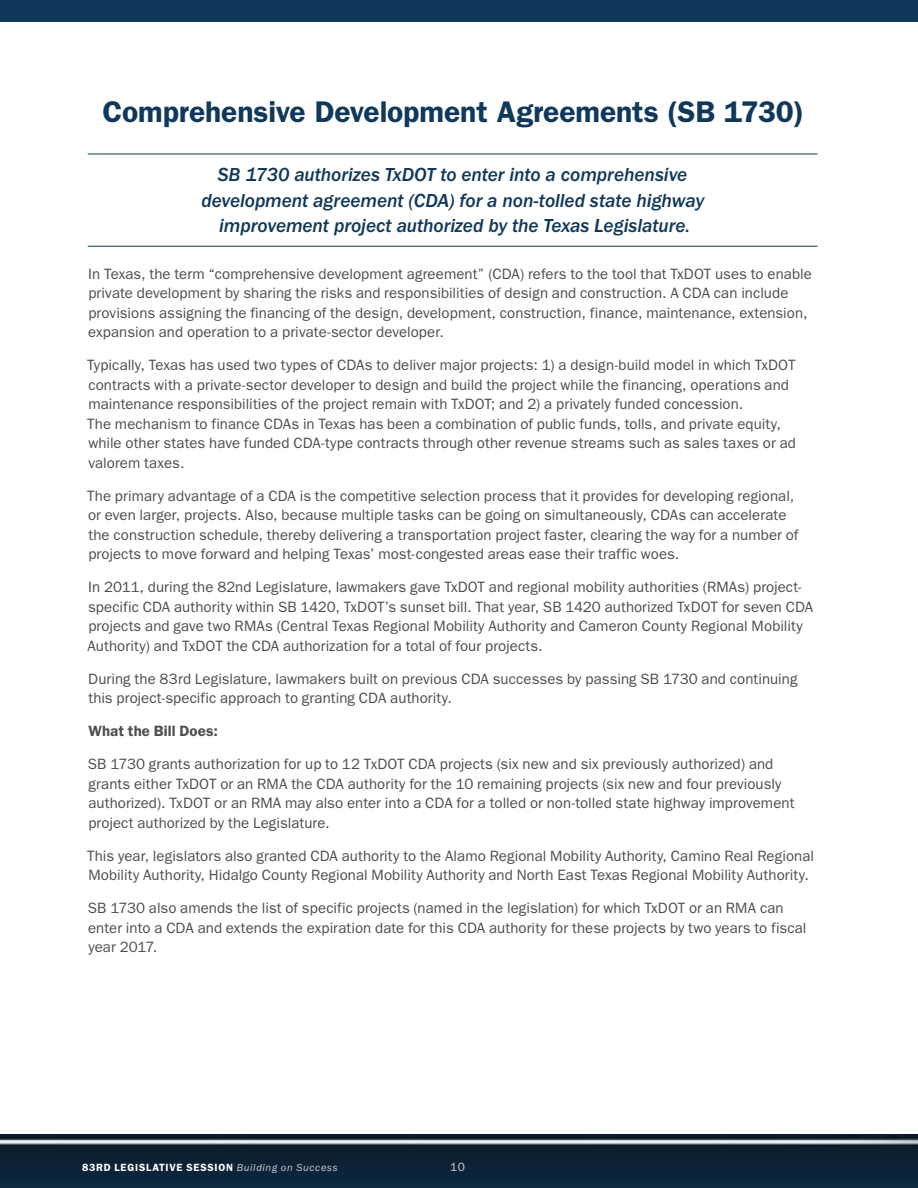
<style>
.page{position:relative;width:918px;height:1188px;background:#fff}
.page>*{position:absolute;margin:0;border:0;box-sizing:border-box;transform-origin:0 0}
.t1{font:600 30px "ITC Franklin Gothic Std";letter-spacing:-.005em;color:#10385a}
.t2{font:19.5px/25.5px "ITC Franklin Gothic Std Med It";letter-spacing:-.005em;color:#10385a;text-align:center}
.t3{font:15px/19.5px "ITC Franklin Gothic Std";letter-spacing:.005em;color:#4d4d4f}
.t4{font:600 15px "ITC Franklin Gothic Std";letter-spacing:.01em;color:#4d4d4f}
.t5{font:12px "ITC Franklin Gothic Std";color:#cfd1d2}
.t6{font:600 10.5px "ITC Franklin Gothic Std";letter-spacing:.07em;color:#fff}
.s1{font-weight:400;font-style:italic;color:#cfd1d2}
</style>
<div class="page">
<div style="left:0;top:0;width:918px;height:22px;background:#10385a"></div>
<img style="left:0;top:1134px;width:918px;height:54px">
<hr style="left:88px;top:154px;width:730px;height:1px;background:#10385a">
<hr style="left:88px;top:246px;width:730px;height:1px;background:#10385a">
<h1 class="t1" style="left:102px;top:94px;width:703px">Comprehensive Development Agreements (SB 1730)</h1>
<h2 class="t2" style="left:201px;top:162px;width:504px">SB 1730 authorizes TxDOT to enter into a comprehensive development agreement (CDA) for a non-tolled state highway improvement project authorized by the Texas Legislature.</h2>
<p class="t3" style="left:88px;top:264px;width:725px">In Texas, the term “comprehensive development agreement” (CDA) refers to the tool that TxDOT uses to enable private development by sharing the risks and responsibilities of design and construction. A CDA can include provisions assigning the financing of the design, development, construction, finance, maintenance, extension, expansion and operation to a private-sector developer.</p>
<p class="t3" style="left:87px;top:356px;width:710px">Typically, Texas has used two types of CDAs to deliver major projects: 1) a design-build model in which TxDOT contracts with a private-sector developer to design and build the project while the financing, operations and maintenance responsibilities of the project remain with TxDOT; and 2) a privately funded concession.<br>The mechanism to finance CDAs in Texas has been a combination of public funds, tolls, and private equity, while other states have funded CDA-type contracts through other revenue streams such as sales taxes or ad valorem taxes.</p>
<p class="t3" style="left:87px;top:486px;width:713px">The primary advantage of a CDA is the competitive selection process that it provides for developing regional, or even larger, projects. Also, because multiple tasks can be going on simultaneously, CDAs can accelerate the construction schedule, thereby delivering a transportation project faster, clearing the way for a number of projects to move forward and helping Texas’ most-congested areas ease their traffic woes.</p>
<p class="t3" style="left:87px;top:578px;width:727px">In 2011, during the 82nd Legislature, lawmakers gave TxDOT and regional mobility authorities (RMAs) project&shy;specific CDA authority within SB 1420, TxDOT’s sunset bill. That year, SB 1420 authorized TxDOT for seven CDA projects and gave two RMAs (Central Texas Regional Mobility Authority and Cameron County Regional Mobility Authority) and TxDOT the CDA authorization for a total of four projects.</p>
<p class="t3" style="left:88px;top:669px;width:711px">During the 83rd Legislature, lawmakers built on previous CDA successes by passing SB 1730 and continuing this project-specific approach to granting CDA authority.</p>
<p class="t4" style="left:88px;top:722px;width:131px">What the Bill Does:</p>
<p class="t3" style="left:88px;top:755px;width:708px">SB 1730 grants authorization for up to 12 TxDOT CDA projects (six new and six previously authorized) and grants either TxDOT or an RMA the CDA authority for the 10 remaining projects (six new and four previously authorized). TxDOT or an RMA may also enter into a CDA for a tolled or non-tolled state highway improvement project authorized by the Legislature.</p>
<p class="t3" style="left:87px;top:846px;width:728px">This year, legislators also granted CDA authority to the Alamo Regional Mobility Authority, Camino Real Regional<br>Mobility Authority, Hidalgo County Regional Mobility Authority and North East Texas Regional Mobility Authority.</p>
<p class="t3" style="left:88px;top:899px;width:720px">SB 1730 also amends the list of specific projects (named in the legislation) for which TxDOT or an RMA can enter into a CDA and extends the expiration date for this CDA authority for these projects by two years to fiscal year 2017.</p>
<p class="t6" style="left:82px;top:1162px;width:257px">83RD LEGISLATIVE SESSION <span class="s1">Building on Success</span></p>
<p class="t5" style="left:450px;top:1160px;width:16px">10</p>
</div>
